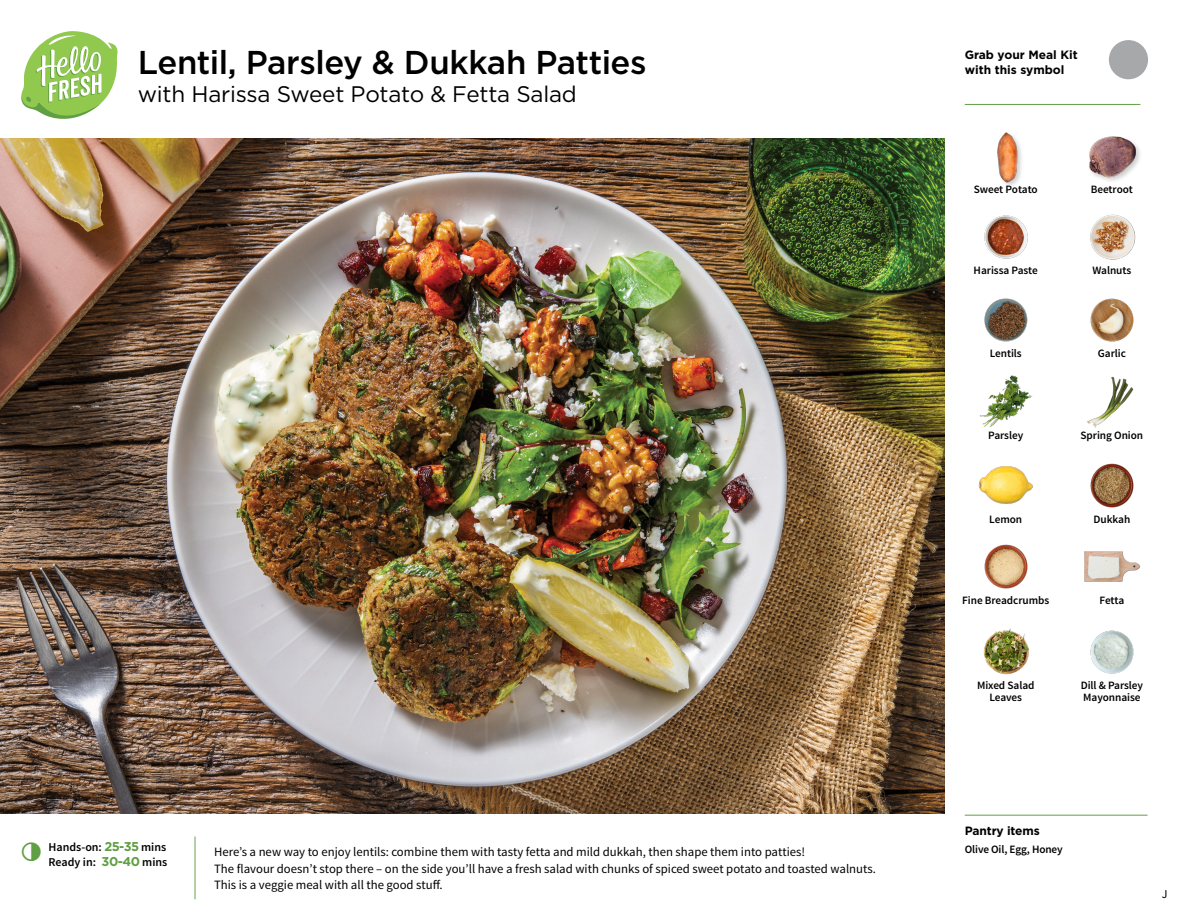
<style>
.page{position:relative;width:1188px;height:918px;background:#fff}
.page>*{position:absolute;margin:0;border:0;box-sizing:border-box;transform-origin:0 0}
.t1{font:500 33px "Gotham";letter-spacing:-.015em;color:#000}
.t2{font:22.5px "Gotham";letter-spacing:-.01em;color:#000}
.t3{font:12.75px/16.5px "Source Sans Pro";color:#000}
.t4{font:700 12px/15px "Gotham";color:#000}
.t5{font:600 12px/15px "Source Sans Pro";color:#000}
.t6{font:12px "Source Sans Pro";color:#000}
.t7{font:600 11.25px/12px "Source Sans Pro";letter-spacing:-.005em;color:#000}
.s1{font-family:"Gotham";font-weight:700;font-size:12.75px;color:#609f43}
</style>
<div class="page">
<svg style="left:21px;top:31px;width:97px;height:88px"></svg>
<img style="left:0;top:139px;width:945px;height:675px">
<img style="left:1090px;top:298px;width:44px;height:44px">
<img style="left:1087px;top:376px;width:47px;height:52px">
<img style="left:980px;top:375px;width:53px;height:52px">
<img style="left:1090px;top:463px;width:44px;height:45px">
<img style="left:1084px;top:551px;width:57px;height:31px">
<img style="left:1090px;top:630px;width:44px;height:44px">
<img style="left:978px;top:466px;width:55px;height:38px">
<img style="left:983px;top:628px;width:47px;height:47px">
<img style="left:984px;top:544px;width:44px;height:45px">
<img style="left:984px;top:298px;width:44px;height:44px">
<img style="left:984px;top:215px;width:44px;height:44px">
<img style="left:1090px;top:214px;width:46px;height:46px">
<img style="left:997px;top:132px;width:25px;height:53px">
<img style="left:1089px;top:136px;width:51px;height:45px">
<hr style="left:965px;top:104px;width:175px;height:1px;background:#609f43">
<hr style="left:965px;top:815px;width:183px;height:1px;background:#609f43">
<svg style="left:1108px;top:40px;width:40px;height:40px"></svg>
<h1 class="t1" style="left:138px;top:41px;width:510px">Lentil, Parsley &amp; Dukkah Patties</h1>
<h2 class="t2" style="left:138px;top:80px;width:441px">with Harissa Sweet Potato &amp; Fetta Salad</h2>
<p class="t5" style="left:48px;top:840px;width:120px">Hands-on: <span class="s1">25-35</span> mins<br>Ready in: <span class="s1">30-40</span> mins</p>
<p class="t3" style="left:214px;top:844px;width:663px">Here’s a new way to enjoy lentils: combine them with tasty fetta and mild dukkah, then shape them into patties!<br>The flavour doesn’t stop there – on the side you’ll have a fresh salad with chunks of spiced sweet potato and toasted walnuts.<br>This is a veggie meal with all the good stuff.</p>
<p class="t4" style="left:965px;top:47px;width:115px">Grab your Meal Kit with this symbol</p>
<p class="t7" style="left:974px;top:184px;width:65px">Sweet Potato</p>
<p class="t7" style="left:1091px;top:184px;width:44px">Beetroot</p>
<p class="t7" style="left:974px;top:265px;width:66px">Harissa Paste</p>
<p class="t7" style="left:1092px;top:265px;width:40px">Walnuts</p>
<p class="t7" style="left:990px;top:348px;width:34px">Lentils</p>
<p class="t7" style="left:1098px;top:348px;width:30px">Garlic</p>
<p class="t7" style="left:988px;top:430px;width:37px">Parsley</p>
<p class="t7" style="left:1081px;top:430px;width:64px">Spring Onion</p>
<p class="t7" style="left:989px;top:513px;width:34px">Lemon</p>
<p class="t7" style="left:1094px;top:513px;width:38px">Dukkah</p>
<p class="t7" style="left:962px;top:594px;width:88px">Fine Breadcrumbs</p>
<p class="t7" style="left:1100px;top:594px;width:26px">Fetta</p>
<p class="t7" style="left:977px;top:680px;width:59px;text-align:center">Mixed Salad<br>Leaves</p>
<p class="t7" style="left:1081px;top:680px;width:64px">Dill &amp; Parsley<br>Mayonnaise</p>
<p class="t4" style="left:965px;top:823px;width:77px">Pantry items</p>
<p class="t7" style="left:965px;top:843px;width:100px">Olive Oil, Egg, Honey</p>
<p class="t6" style="left:1162px;top:886px;width:7px">J</p>
</div>
